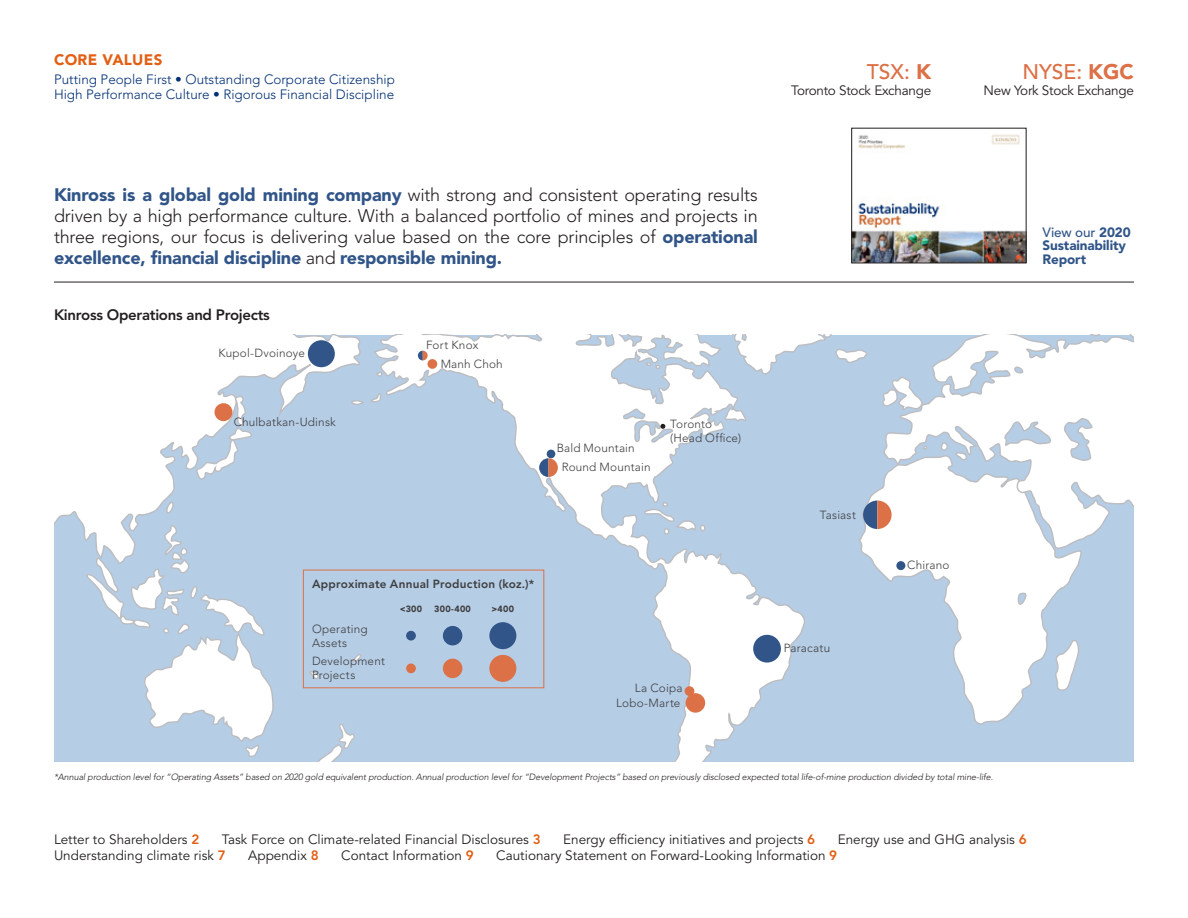
<style>
.page{position:relative;width:1188px;height:918px;background:#fff}
.page>*{position:absolute;margin:0;border:0;box-sizing:border-box;transform-origin:0 0}
.t1{font:500 21px "Avenir LT Std";color:#dc7046}
.t2{font:300 18px/21px "Avenir LT Std";letter-spacing:-.01em;color:#231f20;text-align:justify}
.t3{font:900 15.15px "Avenir LT Std";letter-spacing:.02em;color:#e25f14}
.t4{font:800 15px "Avenir LT Std";letter-spacing:-.02em;color:#231f20}
.t5{font:13.5px "Avenir LT Std";color:#231f20}
.t6{font:300 13.5px/15.3px "Avenir LT Std";color:#002f73}
.t7{font:13.5px "Avenir LT Std";letter-spacing:-.02em;color:#231f20}
.t8{font:900 13.5px/13.5px "Avenir LT Std";letter-spacing:-.01em;color:#315588}
.t9{font:300 11.7px/14.1px "Avenir LT Std";letter-spacing:.015em;color:#3e3e3f}
.t10{font:800 11.7px "Avenir LT Std";letter-spacing:.02em;color:#3e3e3f}
.t11{font:italic 300 9px "Avenir LT Std";letter-spacing:-.01em;color:#231f20}
.t12{font:900 9px "Avenir LT Std";letter-spacing:.03em;color:#3e3e3f}
.s1{font-weight:900}
.s2{font-weight:900;color:#315588}
.s3{font-weight:500}
.s4{font-weight:800;color:#e25f14}
</style>
<div class="page">
<hr style="left:54px;top:282px;width:1080px;height:1px;background:#231f20">
<div style="left:54px;top:335px;width:1080px;height:426px;background:#b6cde6"></div>
<svg style="left:373px;top:335px;width:432px;height:426px"></svg>
<svg style="left:645px;top:361px;width:18px;height:8px"></svg>
<svg style="left:585px;top:335px;width:21px;height:1px"></svg>
<svg style="left:679px;top:335px;width:188px;height:41px"></svg>
<svg style="left:643px;top:501px;width:65px;height:34px"></svg>
<svg style="left:859px;top:487px;width:217px;height:238px"></svg>
<svg style="left:1052px;top:639px;width:27px;height:53px"></svg>
<svg style="left:882px;top:335px;width:252px;height:235px"></svg>
<svg style="left:1079px;top:335px;width:55px;height:1px"></svg>
<svg style="left:54px;top:335px;width:309px;height:235px"></svg>
<svg style="left:196px;top:395px;width:56px;height:85px"></svg>
<svg style="left:165px;top:501px;width:10px;height:13px"></svg>
<svg style="left:318px;top:723px;width:37px;height:38px"></svg>
<svg style="left:352px;top:654px;width:10px;height:8px"></svg>
<svg style="left:309px;top:671px;width:10px;height:9px"></svg>
<svg style="left:84px;top:524px;width:191px;height:233px"></svg>
<svg style="left:418px;top:351px;width:10px;height:9px"></svg>
<svg style="left:660px;top:424px;width:5px;height:5px"></svg>
<div style="left:753px;top:635px;width:28px;height:28px;background:#315588;border-radius:50%"></div>
<div style="left:685px;top:686px;width:9px;height:10px;background:#dc7046;border-radius:50%"></div>
<div style="left:896px;top:561px;width:9px;height:9px;background:#315588;border-radius:50%"></div>
<svg style="left:863px;top:501px;width:29px;height:28px"></svg>
<div style="left:308px;top:340px;width:27px;height:27px;background:#315588;border-radius:50%"></div>
<div style="left:547px;top:450px;width:8px;height:8px;background:#315588;border-radius:50%"></div>
<div style="left:214px;top:403px;width:18px;height:18px;background:#dc7046;border-radius:50%"></div>
<div style="left:686px;top:693px;width:19px;height:20px;background:#dc7046;border-radius:50%"></div>
<div style="left:428px;top:359px;width:9px;height:10px;background:#dc7046;border-radius:50%"></div>
<svg style="left:539px;top:458px;width:19px;height:19px"></svg>
<div style="left:303px;top:570px;width:241px;height:118px;border:1px solid #dc7046"></div>
<div style="left:406px;top:631px;width:10px;height:10px;background:#315588;border-radius:50%"></div>
<div style="left:406px;top:664px;width:10px;height:9px;background:#dc7046;border-radius:50%"></div>
<div style="left:443px;top:626px;width:19px;height:19px;background:#315588;border-radius:50%"></div>
<div style="left:443px;top:659px;width:19px;height:19px;background:#dc7046;border-radius:50%"></div>
<div style="left:489px;top:622px;width:27px;height:27px;background:#315588;border-radius:50%"></div>
<div style="left:489px;top:655px;width:27px;height:27px;background:#dc7046;border-radius:50%"></div>
<img style="left:853px;top:134px;width:171px;height:127px">
<div style="left:851px;top:128px;width:175px;height:135px;border:1px solid #231f20"></div>
<p class="t3" style="left:54px;top:51px;width:110px">CORE VALUES</p>
<p class="t6" style="left:54px;top:72px;width:342px">Putting People First • Outstanding Corporate Citizenship<br>High Performance Culture • Rigorous Financial Discipline</p>
<p class="t1" style="left:867px;top:59px;width:66px">TSX: <span class="s1">K</span></p>
<p class="t7" style="left:791px;top:83px;width:142px">Toronto Stock Exchange</p>
<p class="t2" style="left:54px;top:184px;width:705px"><span class="s2">Kinross is a global gold mining company</span> with strong and consistent operating results driven by a high performance culture. With a balanced portfolio of mines and projects in three regions, our focus is delivering value based on the core principles of <span class="s2">operational excellence, financial discipline</span> and <span class="s2">responsible mining.</span></p>
<p class="t4" style="left:54px;top:306px;width:217px">Kinross Operations and Projects</p>
<p class="t9" style="left:218px;top:346px;width:88px">Kupol-Dvoinoye</p>
<p class="t9" style="left:234px;top:415px;width:104px">Chulbatkan-Udinsk</p>
<p class="t9" style="left:426px;top:338px;width:54px">Fort Knox</p>
<p class="t9" style="left:441px;top:357px;width:64px">Manh Choh</p>
<p class="t9" style="left:562px;top:438px;width:91px;line-height:19.5px;text-indent:-5px">Bald Mountain<br>Round Mountain</p>
<p class="t9" style="left:670px;top:417px;width:72px">Toronto (Head Office)</p>
<p class="t10" style="left:312px;top:577px;width:224px">Approximate Annual Production (koz.)*</p>
<p class="t9" style="left:312px;top:622px;width:57px">Operating<br>Assets</p>
<p class="t9" style="left:312px;top:654px;width:74px">Development<br>Projects</p>
<p class="t12" style="left:400px;top:603px;width:24px">&lt;300</p>
<p class="t12" style="left:434px;top:603px;width:38px">300-400</p>
<p class="t12" style="left:492px;top:603px;width:24px">&gt;400</p>
<p class="t9" style="left:635px;top:681px;width:49px">La Coipa</p>
<p class="t9" style="left:616px;top:696px;width:66px">Lobo-Marte</p>
<p class="t9" style="left:820px;top:508px;width:37px">Tasiast</p>
<p class="t9" style="left:784px;top:641px;width:48px">Paracatu</p>
<p class="t9" style="left:907px;top:558px;width:44px">Chirano</p>
<p class="t1" style="left:1022px;top:59px;width:113px">NYSE: <span class="s1">KGC</span></p>
<p class="t7" style="left:984px;top:83px;width:152px">New York Stock Exchange</p>
<p class="t8" style="left:1043px;top:225px;width:90px"><span class="s3">View our</span> 2020<br>Sustainability<br>Report</p>
<p class="t11" style="left:54px;top:771px;width:941px">*Annual production level for “Operating Assets” based on 2020 gold equivalent production. Annual production level for “Development Projects” based on previously disclosed expected total life-of-mine production divided by total mine-life.</p>
<p class="t5" style="left:54px;top:831px;width:147px">Letter to Shareholders <span class="s4">2</span></p>
<p class="t5" style="left:222px;top:831px;width:320px">Task Force on Climate-related Financial Disclosures <span class="s4">3</span></p>
<p class="t5" style="left:563px;top:831px;width:253px">Energy efficiency initiatives and projects <span class="s4">6</span></p>
<p class="t5" style="left:838px;top:831px;width:191px">Energy use and GHG analysis <span class="s4">6</span></p>
<p class="t5" style="left:54px;top:848px;width:173px">Understanding climate risk <span class="s4">7</span></p>
<p class="t5" style="left:248px;top:848px;width:72px">Appendix <span class="s4">8</span></p>
<p class="t5" style="left:341px;top:848px;width:134px">Contact Information <span class="s4">9</span></p>
<p class="t5" style="left:496px;top:848px;width:343px">Cautionary Statement on Forward-Looking Information <span class="s4">9</span></p>
</div>
